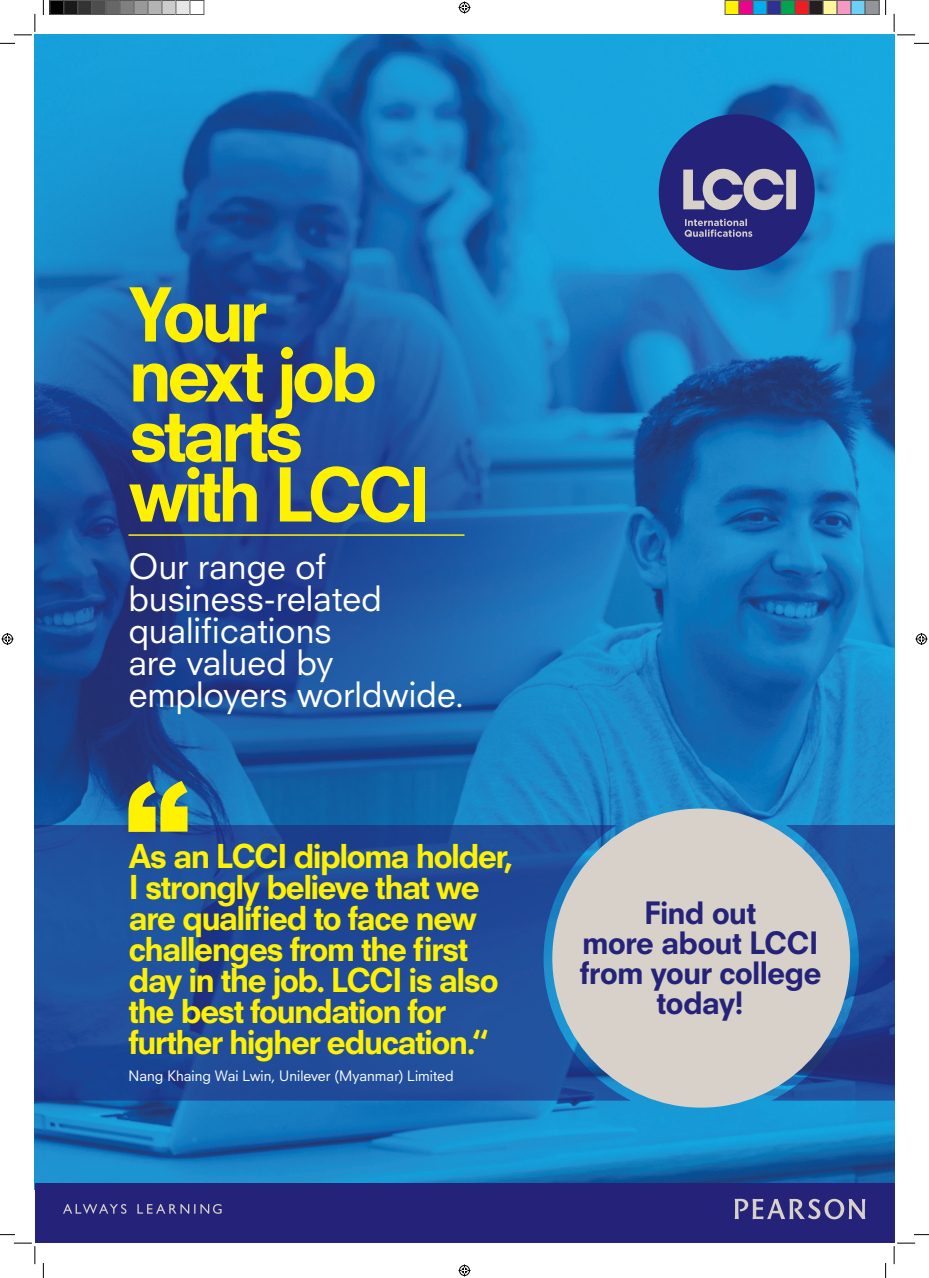
<style>
.page{position:relative;width:929px;height:1278px;background:#fff}
.page>*{position:absolute;margin:0;border:0;box-sizing:border-box;transform-origin:0 0}
.t1{font:800 72px/60px "Neuzeit SLT Std";letter-spacing:-.075em;color:#fff101}
.t2{font:34px/32px "Neuzeit SLT Std";letter-spacing:-.005em;color:#fff}
.t3{font:800 32px/31px "Neuzeit SLT Std";letter-spacing:-.06em;color:#fff101}
.t4{font:800 30px/30px "Neuzeit SLT Std";letter-spacing:-.03em;color:#252279;text-align:center}
.t5{font:14px "Neuzeit SLT Std";color:#fff}
</style>
<div class="page">
<img style="left:35px;top:35px;width:859px;height:1148px">
<svg style="left:35px;top:825px;width:859px;height:275px;background:#1f4d99"></svg>
<div style="left:658px;top:114px;width:156px;height:156px;background:#252279;border-radius:50%"></div>
<svg style="left:756px;top:169px;width:40px;height:41px"></svg>
<div style="left:35px;top:1183px;width:859px;height:59px;background:#252279"></div>
<svg style="left:63px;top:1204px;width:159px;height:9px"></svg>
<svg style="left:734px;top:1198px;width:131px;height:21px"></svg>
<div style="left:35px;top:35px;width:721px;height:993px;background:#252279;opacity:.71"></div>
<hr style="left:128px;top:534px;width:336px;height:2px;background:#fff101">
<svg style="left:128px;top:780px;width:59px;height:51px;background:#b6bf32"></svg>
<div style="left:552px;top:808px;width:298px;height:299px;background:#d7d1ca;border-radius:50%"></div>
<svg style="left:0;top:43px;width:15px;height:1px"></svg>
<svg style="left:914px;top:43px;width:15px;height:1px"></svg>
<svg style="left:0;top:1234px;width:15px;height:1px"></svg>
<svg style="left:914px;top:1234px;width:15px;height:1px"></svg>
<svg style="left:43px;top:0;width:1px;height:15px"></svg>
<svg style="left:43px;top:1263px;width:1px;height:14px"></svg>
<svg style="left:885px;top:0;width:1px;height:15px"></svg>
<svg style="left:885px;top:1263px;width:1px;height:14px"></svg>
<svg style="left:14px;top:14px;width:22px;height:22px"></svg>
<svg style="left:14px;top:1242px;width:22px;height:21px"></svg>
<svg style="left:893px;top:14px;width:22px;height:22px"></svg>
<svg style="left:893px;top:1242px;width:22px;height:21px"></svg>
<svg style="left:458px;top:1px;width:12px;height:12px"></svg>
<svg style="left:458px;top:1264px;width:12px;height:12px"></svg>
<svg style="left:2px;top:633px;width:12px;height:12px"></svg>
<svg style="left:915px;top:633px;width:12px;height:12px"></svg>
<div style="left:50px;top:0;width:14px;height:14px;background:#000"></div>
<div style="left:49px;top:0;width:15px;height:15px;border:1px solid #595959"></div>
<div style="left:64px;top:0;width:14px;height:14px;background:#1a1a1a"></div>
<div style="left:63px;top:0;width:15px;height:15px;border:1px solid #595959"></div>
<div style="left:78px;top:0;width:14px;height:14px;background:#333"></div>
<div style="left:77px;top:0;width:15px;height:15px;border:1px solid #595959"></div>
<div style="left:92px;top:0;width:14px;height:14px;background:#4d4d4d"></div>
<div style="left:91px;top:0;width:15px;height:15px;border:1px solid #595959"></div>
<div style="left:106px;top:0;width:14px;height:14px;background:#666"></div>
<div style="left:105px;top:0;width:15px;height:15px;border:1px solid #595959"></div>
<div style="left:120px;top:0;width:14px;height:14px;background:#808080"></div>
<div style="left:119px;top:0;width:15px;height:15px;border:1px solid #595959"></div>
<div style="left:134px;top:0;width:14px;height:14px;background:#999"></div>
<div style="left:133px;top:0;width:15px;height:15px;border:1px solid #595959"></div>
<div style="left:148px;top:0;width:14px;height:14px;background:#b3b3b3"></div>
<div style="left:147px;top:0;width:15px;height:15px;border:1px solid #595959"></div>
<div style="left:162px;top:0;width:14px;height:14px;background:#ccc"></div>
<div style="left:161px;top:0;width:15px;height:15px;border:1px solid #595959"></div>
<div style="left:176px;top:0;width:14px;height:14px;background:#e6e6e6"></div>
<div style="left:175px;top:0;width:15px;height:15px;border:1px solid #595959"></div>
<div style="left:189px;top:0;width:15px;height:15px;border:1px solid #595959"></div>
<div style="left:725px;top:0;width:14px;height:14px;background:#fff101"></div>
<div style="left:724px;top:0;width:15px;height:15px;border:1px solid #595959"></div>
<div style="left:739px;top:0;width:14px;height:14px;background:#ed028c"></div>
<div style="left:738px;top:0;width:15px;height:15px;border:1px solid #595959"></div>
<div style="left:753px;top:0;width:14px;height:14px;background:#00aeef"></div>
<div style="left:752px;top:0;width:15px;height:15px;border:1px solid #595959"></div>
<div style="left:767px;top:0;width:14px;height:14px;background:#2e3092"></div>
<div style="left:766px;top:0;width:15px;height:15px;border:1px solid #595959"></div>
<div style="left:781px;top:0;width:14px;height:14px;background:#00a54f"></div>
<div style="left:780px;top:0;width:15px;height:15px;border:1px solid #595959"></div>
<div style="left:795px;top:0;width:14px;height:14px;background:#ee1d23"></div>
<div style="left:794px;top:0;width:15px;height:15px;border:1px solid #595959"></div>
<div style="left:809px;top:0;width:14px;height:14px;background:#231f20"></div>
<div style="left:808px;top:0;width:15px;height:15px;border:1px solid #595959"></div>
<div style="left:823px;top:0;width:14px;height:14px;background:#fff79a"></div>
<div style="left:822px;top:0;width:15px;height:15px;border:1px solid #595959"></div>
<div style="left:837px;top:0;width:14px;height:14px;background:#f499c2"></div>
<div style="left:836px;top:0;width:15px;height:15px;border:1px solid #595959"></div>
<div style="left:851px;top:0;width:14px;height:14px;background:#6bcff6"></div>
<div style="left:850px;top:0;width:15px;height:15px;border:1px solid #595959"></div>
<div style="left:865px;top:0;width:14px;height:14px;background:#939598"></div>
<div style="left:864px;top:0;width:15px;height:15px;border:1px solid #595959"></div>
<h1 class="t1" style="left:128px;top:284px;width:304px">Your<br>next job starts with LCCI</h1>
<p class="t2" style="left:128px;top:550px;width:337px">Our range of business-related qualifications<br>are valued by employers worldwide.</p>
<p class="t3" style="left:128px;top:840px;width:386px">As an LCCI diploma holder,<br>I strongly believe that we are qualified to face new challenges from the first day in the job. LCCI is also the best foundation for further higher education.“</p>
<p class="t5" style="left:128px;top:1067px;width:327px">Nang Khaing Wai Lwin, Unilever (Myanmar) Limited</p>
<p class="t4" style="left:580px;top:898px;width:243px">Find out<br>more about LCCI from your college today!</p>
</div>
